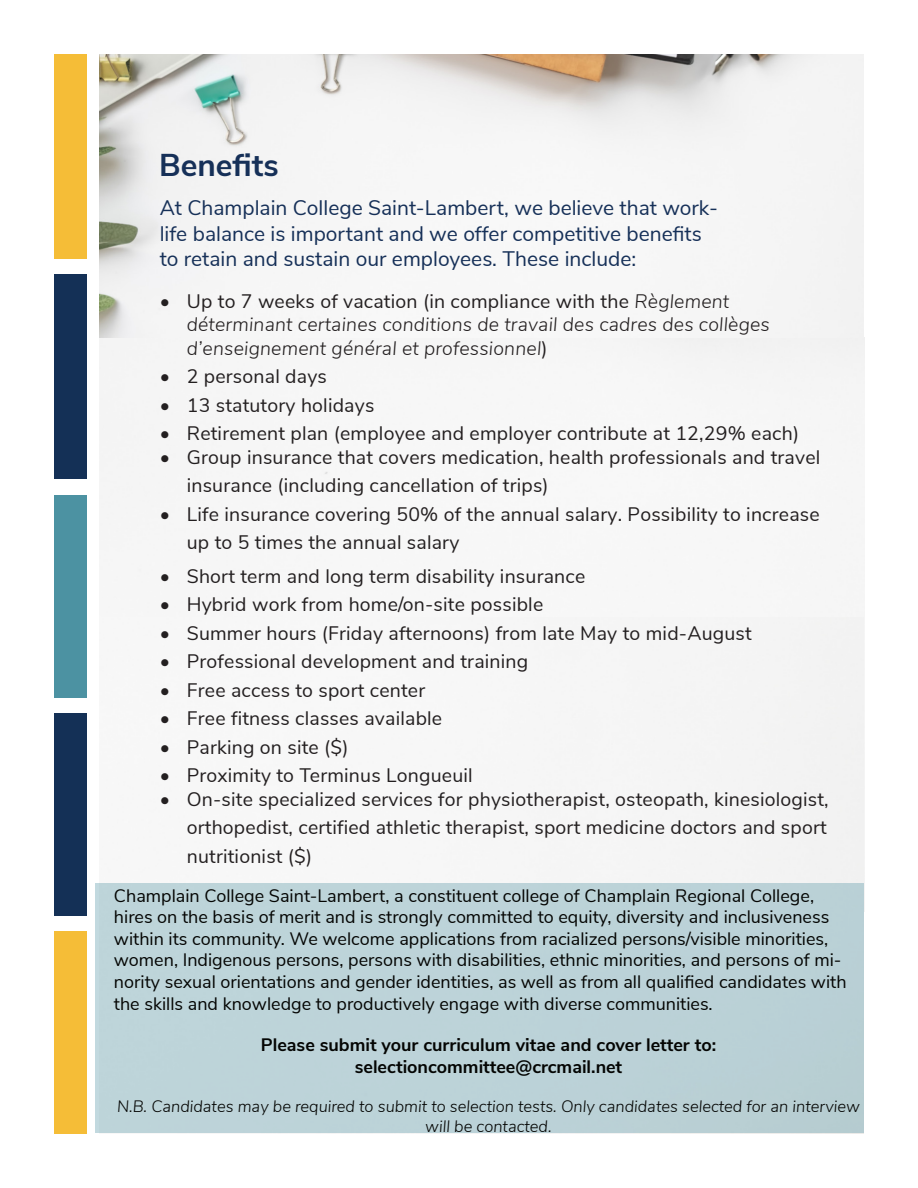
<style>
.page{position:relative;width:918px;height:1188px;background:#fff}
.page>*{position:absolute;margin:0;border:0;box-sizing:border-box;transform-origin:0 0}
.t1{font:700 31.5px "Nunito Sans";color:#163058}
.t2{font:21px/25.2px "Nunito Sans";color:#163058}
.t3{font:19.5px/28.5px "Nunito Sans";letter-spacing:.01em;color:#231f20}
.t4{font:italic 300 19.5px/23.4px "Nunito Sans";letter-spacing:.01em;color:#231f20}
.t5{font:18px/21.6px "Nunito Sans";color:#040503}
.t6{font:700 18px "Nunito Sans";color:#040503}
.t7{font:italic 300 16.5px/19.8px "Nunito Sans";color:#040503;text-align:center}
.s1{font-weight:400;font-style:normal}
</style>
<div class="page">
<img style="left:99px;top:54px;width:765px;height:564px">
<div style="left:95px;top:883px;width:769px;height:250px;background:#bcd3d8"></div>
<div style="left:54px;top:495px;width:32px;height:203px;background:#4c92a2"></div>
<div style="left:54px;top:714px;width:32px;height:202px;background:#143056"></div>
<div style="left:54px;top:932px;width:32px;height:202px;background:#f5bd37"></div>
<div style="left:54px;top:54px;width:32px;height:204px;background:#f5bd37"></div>
<div style="left:54px;top:274px;width:32px;height:205px;background:#143056"></div>
<p class="t1" style="left:159px;top:142px;width:121px">Benefits</p>
<p class="t2" style="left:160px;top:194px;width:560px">At Champlain College Saint-Lambert, we believe that work&shy;life balance is important and we offer competitive benefits to retain and sustain our employees. These include:</p>
<p class="t4" style="left:187px;top:289px;width:585px;text-indent:-27px"><span class="s1">• Up to 7 weeks of vacation (in compliance with the</span> Règlement déterminant certaines conditions de travail des cadres des collèges d’enseignement général et professionnel<span class="s1">)</span></p>
<p class="t3" style="left:160px;top:361px;width:169px">• 2 personal days</p>
<p class="t3" style="left:160px;top:390px;width:216px">• 13 statutory holidays</p>
<p class="t3" style="left:160px;top:418px;width:641px">• Retirement plan (employee and employer contribute at 12,29% each)</p>
<p class="t3" style="left:187px;top:442px;width:635px;text-indent:-27px">• Group insurance that covers medication, health professionals and travel insurance (including cancellation of trips)</p>
<p class="t3" style="left:187px;top:499px;width:634px;text-indent:-27px">• Life insurance covering 50% of the annual salary. Possibility to increase up to 5 times the annual salary</p>
<p class="t3" style="left:160px;top:561px;width:427px">• Short term and long term disability insurance</p>
<p class="t3" style="left:160px;top:589px;width:385px">• Hybrid work from home/on-site possible</p>
<p class="t3" style="left:160px;top:618px;width:594px">• Summer hours (Friday afternoons) from late May to mid-August</p>
<p class="t3" style="left:160px;top:646px;width:370px">• Professional development and training</p>
<p class="t3" style="left:160px;top:675px;width:267px">• Free access to sport center</p>
<p class="t3" style="left:160px;top:703px;width:284px">• Free fitness classes available</p>
<p class="t3" style="left:160px;top:732px;width:190px">• Parking on site ($)</p>
<p class="t3" style="left:160px;top:760px;width:315px">• Proximity to Terminus Longueuil</p>
<p class="t3" style="left:187px;top:784px;width:644px;text-align:justify;text-indent:-27px">• On-site specialized services for physiotherapist, osteopath, kinesiologist, orthopedist, certified athletic therapist, sport medicine doctors and sport nutritionist ($)</p>
<p class="t5" style="left:114px;top:883px;width:734px">Champlain College Saint-Lambert, a constituent college of Champlain Regional College, hires on the basis of merit and is strongly committed to equity, diversity and inclusiveness within its community. We welcome applications from racialized persons/visible minorities, women, Indigenous persons, persons with disabilities, ethnic minorities, and persons of mi&shy;nority sexual orientations and gender identities, as well as from all qualified candidates with the skills and knowledge to productively engage with diverse communities.</p>
<p class="t6" style="left:261px;top:1032px;width:457px">Please submit your curriculum vitae and cover letter to:</p>
<p class="t6" style="left:355px;top:1053px;width:269px">selectioncommittee@crcmail.net</p>
<p class="t7" style="left:117px;top:1096px;width:745px">N.B. Candidates may be required to submit to selection tests. Only candidates selected for an interview will be contacted.</p>
</div>
